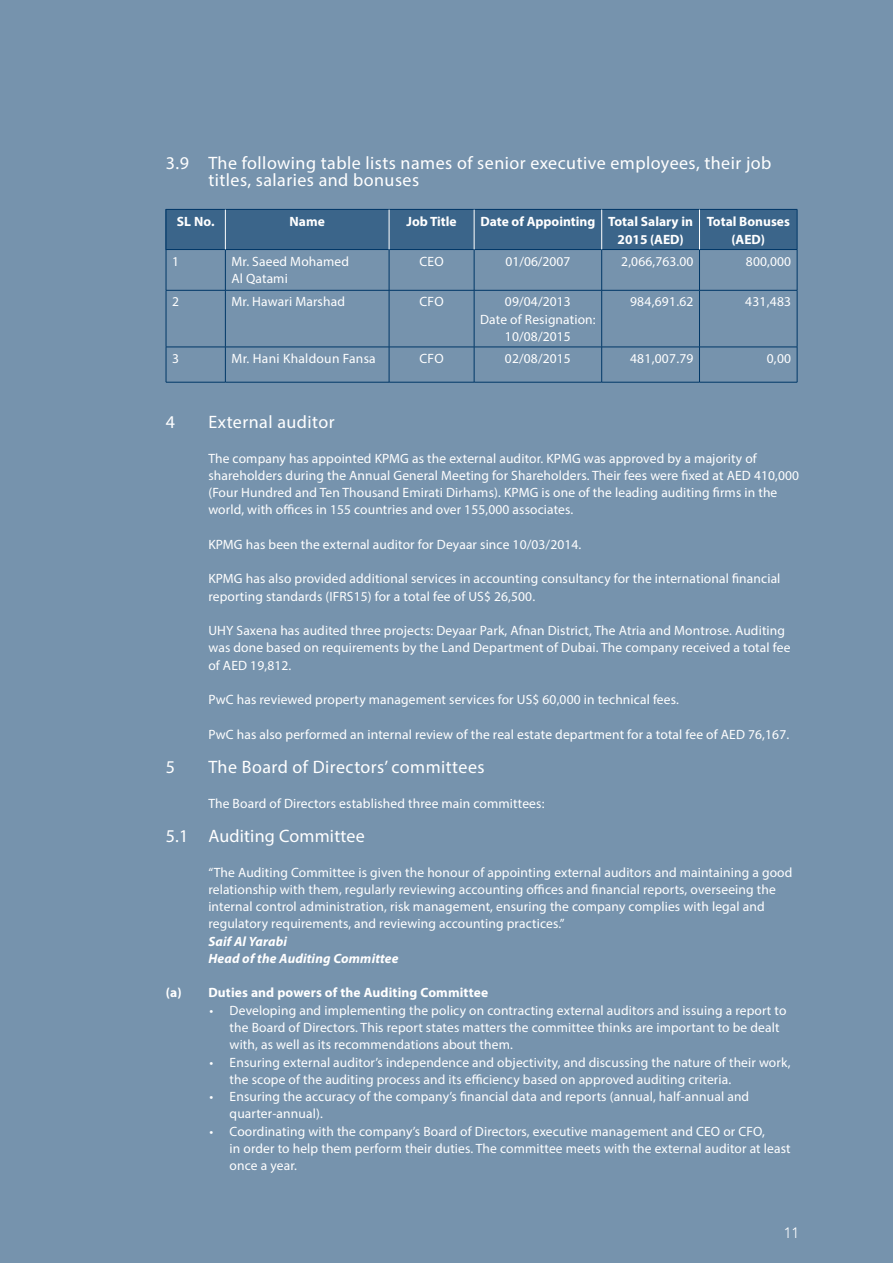
<style>
.page{position:relative;width:893px;height:1263px;background:#7693ad}
.page>*{position:absolute;margin:0;border:0;box-sizing:border-box;transform-origin:0 0}
.t1{font:18px/17.2px "Myriad Pro";letter-spacing:.025em;color:#fff}
.t2{font:300 15px "Avenir";color:#fff}
.t3{font:13.5px/17.2px "Myriad Pro";letter-spacing:.01em;color:#fff}
.t4{font:700 13.5px/18px "Myriad Pro";color:#fff}
.t5{font:italic 700 13.5px/17.2px "Myriad Pro";letter-spacing:.01em;color:#fff}
</style>
<div class="page">
<div style="left:166px;top:209px;width:631px;height:41px;background:#3b658a"></div>
<hr style="left:166px;top:209px;width:59px;height:1px;background:#003767">
<hr style="left:166px;top:210px;width:1px;height:39px;background:#003767">
<hr style="left:225px;top:209px;width:164px;height:1px;background:#003767">
<hr style="left:389px;top:209px;width:85px;height:1px;background:#003767">
<hr style="left:474px;top:209px;width:128px;height:1px;background:#003767">
<hr style="left:602px;top:209px;width:97px;height:1px;background:#003767">
<hr style="left:699px;top:209px;width:98px;height:1px;background:#003767">
<hr style="left:166px;top:249px;width:59px;height:1px;background:#003767">
<hr style="left:166px;top:250px;width:1px;height:40px;background:#003767">
<hr style="left:225px;top:249px;width:164px;height:1px;background:#003767">
<hr style="left:225px;top:250px;width:1px;height:40px;background:#003767">
<hr style="left:389px;top:249px;width:85px;height:1px;background:#003767">
<hr style="left:389px;top:250px;width:1px;height:40px;background:#003767">
<hr style="left:474px;top:249px;width:128px;height:1px;background:#003767">
<hr style="left:474px;top:250px;width:1px;height:40px;background:#003767">
<hr style="left:602px;top:249px;width:97px;height:1px;background:#003767">
<hr style="left:601px;top:250px;width:1px;height:40px;background:#003767">
<hr style="left:699px;top:249px;width:98px;height:1px;background:#003767">
<hr style="left:699px;top:250px;width:1px;height:40px;background:#003767">
<hr style="left:166px;top:290px;width:59px;height:1px;background:#003767">
<hr style="left:166px;top:290px;width:1px;height:57px;background:#003767">
<hr style="left:225px;top:290px;width:164px;height:1px;background:#003767">
<hr style="left:225px;top:290px;width:1px;height:57px;background:#003767">
<hr style="left:389px;top:290px;width:85px;height:1px;background:#003767">
<hr style="left:389px;top:290px;width:1px;height:57px;background:#003767">
<hr style="left:474px;top:290px;width:128px;height:1px;background:#003767">
<hr style="left:474px;top:290px;width:1px;height:57px;background:#003767">
<hr style="left:602px;top:290px;width:97px;height:1px;background:#003767">
<hr style="left:601px;top:290px;width:1px;height:57px;background:#003767">
<hr style="left:699px;top:290px;width:98px;height:1px;background:#003767">
<hr style="left:699px;top:290px;width:1px;height:57px;background:#003767">
<hr style="left:166px;top:347px;width:59px;height:1px;background:#003767">
<hr style="left:166px;top:347px;width:1px;height:35px;background:#003767">
<hr style="left:225px;top:347px;width:164px;height:1px;background:#003767">
<hr style="left:225px;top:347px;width:1px;height:35px;background:#003767">
<hr style="left:389px;top:347px;width:85px;height:1px;background:#003767">
<hr style="left:389px;top:347px;width:1px;height:35px;background:#003767">
<hr style="left:474px;top:347px;width:128px;height:1px;background:#003767">
<hr style="left:474px;top:347px;width:1px;height:35px;background:#003767">
<hr style="left:602px;top:347px;width:97px;height:1px;background:#003767">
<hr style="left:601px;top:347px;width:1px;height:35px;background:#003767">
<hr style="left:699px;top:347px;width:98px;height:1px;background:#003767">
<hr style="left:699px;top:347px;width:1px;height:35px;background:#003767">
<hr style="left:166px;top:382px;width:59px;height:1px;background:#003767">
<hr style="left:225px;top:382px;width:164px;height:1px;background:#003767">
<hr style="left:389px;top:382px;width:85px;height:1px;background:#003767">
<hr style="left:474px;top:382px;width:128px;height:1px;background:#003767">
<hr style="left:602px;top:382px;width:97px;height:1px;background:#003767">
<hr style="left:699px;top:382px;width:98px;height:1px;background:#003767">
<hr style="left:225px;top:210px;width:1px;height:39px;background:#fff">
<hr style="left:389px;top:210px;width:1px;height:39px;background:#fff">
<hr style="left:474px;top:210px;width:1px;height:39px;background:#fff">
<hr style="left:601px;top:210px;width:1px;height:39px;background:#fff">
<hr style="left:699px;top:210px;width:1px;height:39px;background:#fff">
<hr style="left:797px;top:210px;width:1px;height:39px;background:#003767">
<hr style="left:797px;top:250px;width:1px;height:40px;background:#003767">
<hr style="left:797px;top:290px;width:1px;height:57px;background:#003767">
<hr style="left:797px;top:347px;width:1px;height:35px;background:#003767">
<h1 class="t1" style="left:208px;top:154px;width:565px;text-indent:-43px">3.9 The following table lists names of senior executive employees, their job titles, salaries and bonuses</h1>
<p class="t4" style="left:177px;top:212px;width:39px">SL No.</p>
<p class="t4" style="left:290px;top:212px;width:37px">Name</p>
<p class="t4" style="left:406px;top:212px;width:52px">Job Title</p>
<p class="t4" style="left:617px;top:212px;width:77px;text-indent:-137px">Date of Appointing Total Salary in<br>2015 (AED)</p>
<p class="t4" style="left:707px;top:212px;width:85px;text-align:center">Total Bonuses (AED)</p>
<p class="t3" style="left:172px;top:252px;width:8px">1</p>
<p class="t3" style="left:231px;top:252px;width:119px">Mr. Saeed Mohamed<br>Al Qatami</p>
<p class="t3" style="left:420px;top:252px;width:26px">CEO</p>
<p class="t3" style="left:506px;top:252px;width:66px">01/06/2007</p>
<p class="t3" style="left:621px;top:252px;width:74px">2,066,763.00</p>
<p class="t3" style="left:746px;top:252px;width:47px">800,000</p>
<p class="t3" style="left:172px;top:293px;width:8px">2</p>
<p class="t3" style="left:231px;top:293px;width:115px">Mr. Hawari Marshad</p>
<p class="t3" style="left:419px;top:293px;width:26px">CFO</p>
<p class="t3" style="left:480px;top:293px;width:117px;text-align:center">09/04/2013<br>Date of Resignation:<br>10/08/2015</p>
<p class="t3" style="left:630px;top:293px;width:65px">984,691.62</p>
<p class="t3" style="left:745px;top:293px;width:47px">431,483</p>
<p class="t3" style="left:172px;top:350px;width:8px">3</p>
<p class="t3" style="left:231px;top:350px;width:146px">Mr. Hani Khaldoun Fansa</p>
<p class="t3" style="left:419px;top:350px;width:26px">CFO</p>
<p class="t3" style="left:505px;top:350px;width:67px">02/08/2015</p>
<p class="t3" style="left:630px;top:350px;width:65px">481,007.79</p>
<p class="t3" style="left:767px;top:350px;width:26px">0,00</p>
<h1 class="t1" style="left:166px;top:413px;width:11px">4</h1>
<h1 class="t1" style="left:208px;top:413px;width:128px">External auditor</h1>
<p class="t3" style="left:208px;top:449px;width:592px">The company has appointed KPMG as the external auditor. KPMG was approved by a majority of shareholders during the Annual General Meeting for Shareholders. Their fees were fixed at AED 410,000 (Four Hundred and Ten Thousand Emirati Dirhams). KPMG is one of the leading auditing firms in the world, with offices in 155 countries and over 155,000 associates.</p>
<p class="t3" style="left:208px;top:535px;width:375px">KPMG has been the external auditor for Deyaar since 10/03/2014.</p>
<p class="t3" style="left:208px;top:570px;width:574px">KPMG has also provided additional services in accounting consultancy for the international financial reporting standards (IFRS15) for a total fee of US$ 26,500.</p>
<p class="t3" style="left:208px;top:622px;width:584px">UHY Saxena has audited three projects: Deyaar Park, Afnan District, The Atria and Montrose. Auditing was done based on requirements by the Land Department of Dubai. The company received a total fee of AED 19,812.</p>
<p class="t3" style="left:208px;top:691px;width:472px">PwC has reviewed property management services for US$ 60,000 in technical fees.</p>
<p class="t3" style="left:208px;top:725px;width:582px">PwC has also performed an internal review of the real estate department for a total fee of AED 76,167.</p>
<h1 class="t1" style="left:166px;top:758px;width:11px">5</h1>
<h1 class="t1" style="left:208px;top:758px;width:278px">The Board of Directors’ committees</h1>
<p class="t3" style="left:208px;top:794px;width:338px">The Board of Directors established three main committees:</p>
<h1 class="t1" style="left:166px;top:827px;width:200px">5.1 Auditing Committee</h1>
<p class="t3" style="left:208px;top:863px;width:586px">“The Auditing Committee is given the honour of appointing external auditors and maintaining a good relationship with them, regularly reviewing accounting offices and financial reports, overseeing the internal control administration, risk management, ensuring the company complies with legal and regulatory requirements, and reviewing accounting practices.”</p>
<p class="t5" style="left:208px;top:932px;width:192px">Saif Al Yarabi<br>Head of the Auditing Committee</p>
<p class="t4" style="left:166px;top:983px;width:324px">(a) Duties and powers of the Auditing Committee</p>
<p class="t3" style="left:230px;top:1001px;width:558px;text-indent:-20px">• Developing and implementing the policy on contracting external auditors and issuing a report to the Board of Directors. This report states matters the committee thinks are important to be dealt with, as well as its recommendations about them.</p>
<p class="t3" style="left:230px;top:1053px;width:562px;text-indent:-20px">• Ensuring external auditor’s independence and objectivity, and discussing the nature of their work, the scope of the auditing process and its efficiency based on approved auditing criteria.</p>
<p class="t3" style="left:230px;top:1088px;width:521px;text-indent:-20px">• Ensuring the accuracy of the company’s financial data and reports (annual, half-annual and quarter-annual).</p>
<p class="t3" style="left:230px;top:1122px;width:563px;text-indent:-20px">• Coordinating with the company’s Board of Directors, executive management and CEO or CFO,<br>in order to help them perform their duties. The committee meets with the external auditor at least once a year.</p>
<p class="t2" style="left:784px;top:1223px;width:17px">11</p>
</div>
